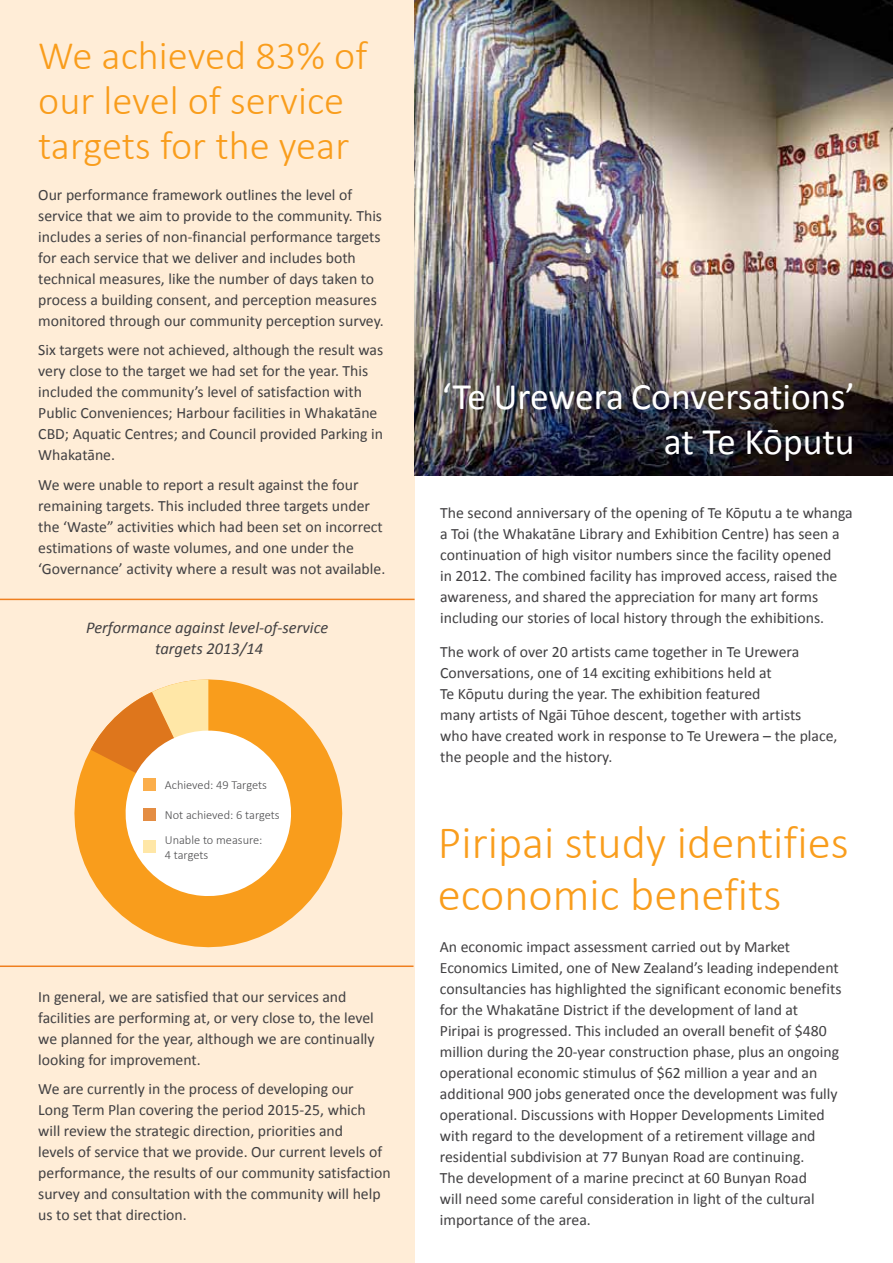
<style>
.page{position:relative;width:893px;height:1263px;background:#fff}
.page>*{position:absolute;margin:0;border:0;box-sizing:border-box;transform-origin:0 0}
.t1{font:300 46.5px/52.5px "Calibri";color:#f99d1c}
.t2{font:300 40.5px/45px "Calibri";color:#f99d1c}
.t3{font:37.5px/45px "Calibri";color:#fff;text-align:right}
.t4{font:italic 16.5px/21px "Calibri";color:#414042;text-align:center}
.t5{font:15.75px/21px "Calibri";color:#414042}
.t6{font:300 12.3px/25.3px "Calibri";letter-spacing:-.005em;color:#4d4d4f}
</style>
<div class="page">
<div style="left:0;top:0;width:415px;height:1263px;background:#ffedd7"></div>
<img style="left:415px;top:0;width:478px;height:475px">
<svg style="left:74px;top:711px;width:269px;height:237px;fill:#f99d1c"></svg>
<svg style="left:78px;top:679px;width:217px;height:221px"></svg>
<div style="left:144px;top:778px;width:12px;height:12px;background:#fbae4b"></div>
<div style="left:144px;top:808px;width:12px;height:12px;background:#e48d43"></div>
<div style="left:144px;top:841px;width:12px;height:12px;background:#ffe7a7"></div>
<hr style="left:0;top:599px;width:415px;height:1px;background:#ef7f1f">
<hr style="left:0;top:965px;width:414px;height:2px;background:#ef7f1f">
<h2 class="t2" style="left:38px;top:32px;width:331px">We achieved 83% of our level of service targets for the year</h2>
<p class="t5" style="left:38px;top:184px;width:347px">Our performance framework outlines the level of service that we aim to provide to the community. This includes a series of non-financial performance targets for each service that we deliver and includes both technical measures, like the number of days taken to process a building consent, and perception measures monitored through our community perception survey.</p>
<p class="t5" style="left:38px;top:340px;width:346px">Six targets were not achieved, although the result was very close to the target we had set for the year. This included the community’s level of satisfaction with Public Conveniences; Harbour facilities in Whakatāne CBD; Aquatic Centres; and Council provided Parking in Whakatāne.</p>
<p class="t5" style="left:38px;top:474px;width:349px">We were unable to report a result against the four remaining targets. This included three targets under the ‘Waste” activities which had been set on incorrect estimations of waste volumes, and one under the ‘Governance’ activity where a result was not available.</p>
<p class="t4" style="left:86px;top:617px;width:244px">Performance against level-of-service targets 2013/14</p>
<p class="t6" style="left:165px;top:772px;width:104px">Achieved: 49 Targets</p>
<p class="t6" style="left:165px;top:802px;width:116px">N ot achieved: 6 targets<br>U nable to measure:</p>
<p class="t6" style="left:165px;top:842px;width:45px">4 targets</p>
<p class="t5" style="left:38px;top:986px;width:338px">In general, we are satisfied that our services and facilities are performing at, or very close to, the level we planned for the year, although we are continually looking for improvement.</p>
<p class="t5" style="left:38px;top:1079px;width:354px">We are currently in the process of developing our<br>Long Term Plan covering the period 2015-25, which will review the strategic direction, priorities and<br>levels of service that we provide. Our current levels of performance, the results of our community satisfaction survey and consultation with the community will help us to set that direction.</p>
<h3 class="t3" style="left:442px;top:374px;width:415px">‘Te Urewera Conversations’ at Te Kōputu</h3>
<p class="t5" style="left:440px;top:502px;width:414px">The second anniversary of the opening of Te Kōputu a te whanga a Toi (the Whakatāne Library and Exhibition Centre) has seen a continuation of high visitor numbers since the facility opened<br>in 2012. The combined facility has improved access, raised the awareness, and shared the appreciation for many art forms including our stories of local history through the exhibitions.</p>
<p class="t5" style="left:440px;top:641px;width:399px">The work of over 20 artists came together in Te Urewera Conversations, one of 14 exciting exhibitions held at<br>Te Kōputu during the year. The exhibition featured<br>many artists of Ngāi Tūhoe descent, together with artists<br>who have created work in response to Te Urewera – the place, the people and the history.</p>
<h1 class="t1" style="left:438px;top:816px;width:412px">Piripai study identifies economic benefits</h1>
<p class="t5" style="left:440px;top:936px;width:403px">An economic impact assessment carried out by Market Economics Limited, one of New Zealand’s leading independent consultancies has highlighted the significant economic benefits for the Whakatāne District if the development of land at Piripai is progressed. This included an overall benefit of $480 million during the 20-year construction phase, plus an ongoing operational economic stimulus of $62 million a year and an additional 900 jobs generated once the development was fully operational. Discussions with Hopper Developments Limited with regard to the development of a retirement village and residential subdivision at 77 Bunyan Road are continuing.<br>The development of a marine precinct at 60 Bunyan Road<br>will need some careful consideration in light of the cultural importance of the area.</p>
</div>
